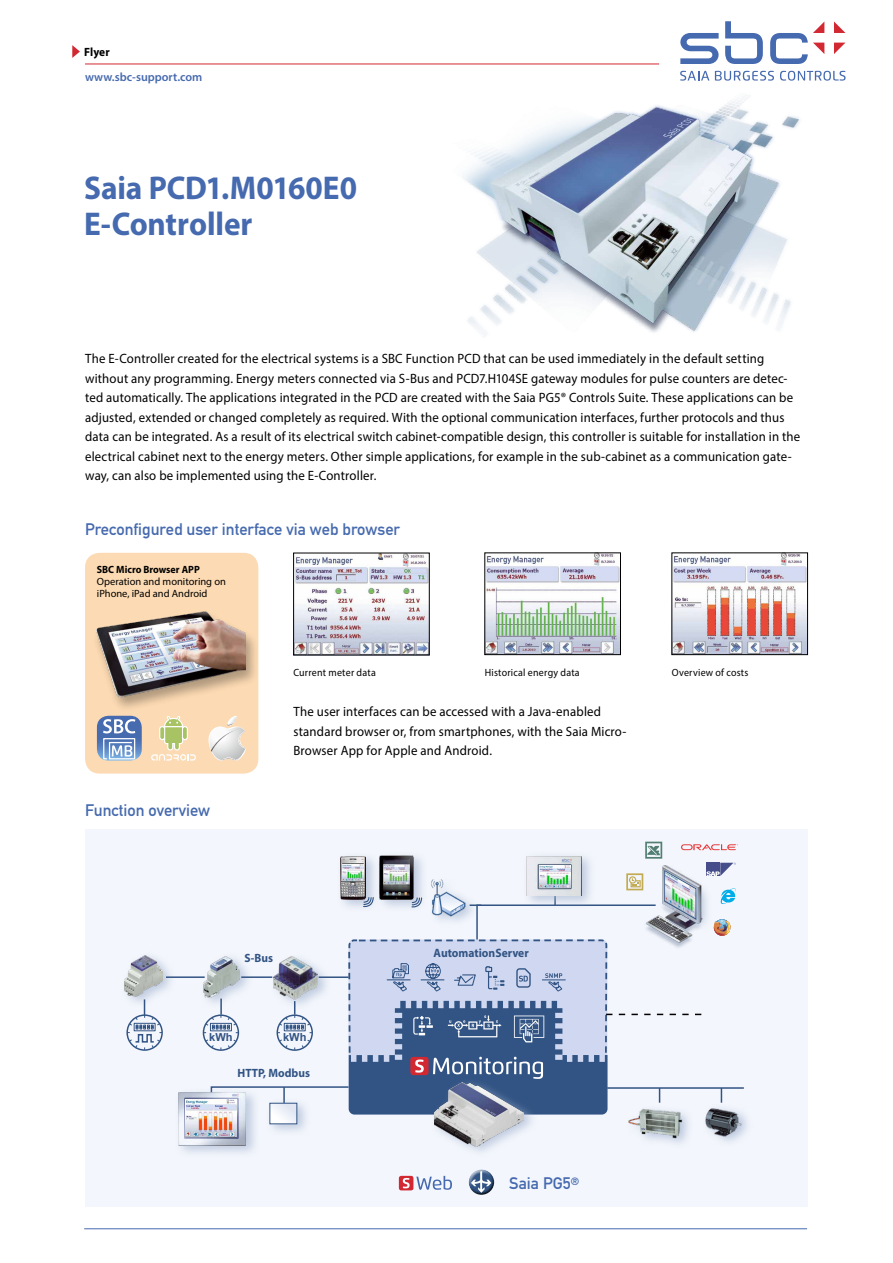
<style>
.page{position:relative;width:893px;height:1263px;background:#fff}
.page>*{position:absolute;margin:0;border:0;box-sizing:border-box;transform-origin:0 0}
.Headline__bold__22pt{font:700 33px "Myriad Pro";letter-spacing:-.005em;color:#466aaf;scale:.95 1}
.subtitel{font:16.5px "DIN Mittelschrift";color:#466aaf}
.Grundtext__9_13pt{font:13.5px/19.5px "Myriad Pro";letter-spacing:.015em;color:#000;scale:.95 1}
._004_Grundtext_9_12{font:700 12.15px "Myriad Pro";color:#325484;scale:.95 1}
.Webadresse_Support{font:600 12px "Myriad Pro";color:#466aaf}
._004_Grundtext_9_12-2{font:700 12px "Myriad Pro";color:#325484;scale:.95 1}
.Dokumententyp__8pt{font:700 12px "Myriad Pro";color:#000;scale:.95 1}
.t1{font:700 11.1px "Arial";color:#325484}
.t2{font:10.95px/12.1px "Myriad Pro";color:#000}
.t3{font:700 10.95px "Myriad Pro";color:#000}
.Grundtext__9_10pt{font:10.5px "Myriad Pro";letter-spacing:.025em;color:#000;scale:.95 1}
._005_Legende_7_8{font:10.5px/12px "Myriad Pro";color:#000}
._005_Legende_7_8-2{font:700 10.5px "Myriad Pro";color:#000;scale:.95 1}
</style>
<div class="page">
<svg style="left:680px;top:21px;width:165px;height:43px"></svg>
<svg style="left:680px;top:71px;width:29px;height:10px"></svg>
<svg style="left:715px;top:71px;width:59px;height:10px"></svg>
<svg style="left:780px;top:71px;width:66px;height:10px"></svg>
<svg style="left:72px;top:45px;width:8px;height:13px"></svg>
<hr style="left:85px;top:64px;width:574px;height:1px;background:#d22832">
<hr style="left:84px;top:1228px;width:723px;height:1px;background:#466aaf">
<img style="left:463px;top:95px;width:336px;height:240px">
<div style="left:85px;top:829px;width:723px;height:377px;background:#f3f6fc"></div>
<div style="left:702px;top:1103px;width:52px;height:45px;background:#a2b3cf;opacity:.65"></div>
<img style="left:702px;top:1106px;width:42px;height:31px">
<div style="left:626px;top:1104px;width:69px;height:46px;background:#a2b3cf;opacity:.65"></div>
<img style="left:627px;top:1114px;width:55px;height:26px">
<div style="left:121px;top:950px;width:56px;height:59px;background:#a2b3cf;opacity:.65"></div>
<img style="left:125px;top:955px;width:37px;height:42px">
<div style="left:126px;top:1014px;width:37px;height:37px;border:1px solid #325484;border-radius:50%"></div>
<div style="left:467px;top:1167px;width:28px;height:23px;background:#fff;opacity:.75"></div>
<div style="left:467px;top:1173px;width:28px;height:23px;background:#000;opacity:.75"></div>
<svg style="left:471px;top:1171px;width:20px;height:22px"></svg>
<hr style="left:166px;top:976px;width:39px;height:2px;background:#325484">
<div style="left:266px;top:1097px;width:46px;height:40px;background:#a2b3cf;opacity:.65"></div>
<svg style="left:271px;top:1114px;width:24px;height:8px"></svg>
<hr style="left:579px;top:1087px;width:165px;height:2px;background:#325484">
<div style="left:431px;top:1077px;width:107px;height:81px;background:#a2b3cf;opacity:.65"></div>
<img style="left:435px;top:1114px;width:89px;height:32px">
<svg style="left:127px;top:999px;width:35px;height:51px"></svg>
<div style="left:399px;top:1176px;width:14px;height:14px;background:#d22832;border-radius:2px"></div>
<svg style="left:416px;top:1176px;width:36px;height:14px"></svg>
<svg style="left:403px;top:1178px;width:7px;height:10px"></svg>
<svg style="left:203px;top:842px;width:535px;height:272px"></svg>
<div style="left:85px;top:553px;width:173px;height:220px;background:#fcdab3;border-radius:15px"></div>
<div style="left:92px;top:611px;width:167px;height:102px;background:#000;opacity:.3"></div>
<img style="left:97px;top:611px;width:149px;height:89px">
<svg style="left:97px;top:716px;width:45px;height:45px;background:#86a0ca"></svg>
<svg style="left:151px;top:716px;width:45px;height:45px"></svg>
<svg style="left:208px;top:716px;width:38px;height:45px"></svg>
<div style="left:174px;top:1087px;width:86px;height:71px;background:#a2b3cf;opacity:.65"></div>
<img style="left:178px;top:1093px;width:67px;height:52px">
<img style="left:186px;top:1100px;width:51px;height:37px">
<img style="left:295px;top:555px;width:132px;height:98px">
<img style="left:487px;top:555px;width:131px;height:98px">
<img style="left:674px;top:555px;width:132px;height:98px">
<div style="left:672px;top:553px;width:136px;height:102px;border:1px solid #000"></div>
<p class="Dokumententyp__8pt" style="left:84px;top:44px;width:28px">Flyer</p>
<p class="Webadresse_Support" style="left:85px;top:69px;width:119px">www.sbc-support.com</p>
<p class="Headline__bold__22pt" style="left:84px;top:166px;width:289px">Saia PCD1.M0160E0</p>
<p class="Headline__bold__22pt" style="left:84px;top:202px;width:179px">E-Controller</p>
<p class="Grundtext__9_13pt" style="left:85px;top:349px;width:754px">The E-Controller created for the electrical systems is a SBC Function PCD that can be used immediately in the default setting without any programming. Energy meters connected via S-Bus and PCD7.H104SE gateway modules for pulse counters are detec&shy;ted automatically. The applications integrated in the PCD are created with the Saia PG5® Controls Suite. These applications can be adjusted, extended or changed completely as required. With the optional communication interfaces, further protocols and thus data can be integrated. As a result of its electrical switch cabinet-compatible design, this controller is suitable for installation in the electrical cabinet next to the energy meters. Other simple applications, for example in the sub-cabinet as a communication gate&shy;way, can also be implemented using the E-Controller.</p>
<p class="subtitel" style="left:85px;top:520px;width:316px">Preconfigured user interface via web browser</p>
<p class="t3" style="left:97px;top:560px;width:67px">Saia®MB App</p>
<p class="t2" style="left:97px;top:577px;width:140px">Bedienen und beobachten auf iPone, iPad und Android</p>
<p class="_005_Legende_7_8-2" style="left:97px;top:562px;width:110px">SBC Micro Browser APP</p>
<p class="_005_Legende_7_8" style="left:97px;top:575px;width:131px">Operation and monitoring on iPhone, iPad and Android</p>
<p class="subtitel" style="left:85px;top:801px;width:127px">Function overview</p>
<p class="Grundtext__9_10pt" style="left:293px;top:665px;width:88px">Current meter data</p>
<p class="Grundtext__9_10pt" style="left:485px;top:665px;width:102px">Historical energy data</p>
<p class="Grundtext__9_10pt" style="left:672px;top:665px;width:82px">Overview of costs</p>
<p class="Grundtext__9_13pt" style="left:293px;top:701px;width:352px">The user interfaces can be accessed with a Java-enabled standard browser or, from smartphones, with the Saia Micro-<br>Browser App for Apple and Android.</p>
<p class="_004_Grundtext_9_12-2" style="left:245px;top:950px;width:31px">S-Bus</p>
<p class="_004_Grundtext_9_12" style="left:434px;top:945px;width:102px">AutomationServer</p>
<p class="t1" style="left:209px;top:1030px;width:25px">kWh</p>
<p class="t1" style="left:283px;top:1030px;width:25px">kWh</p>
<p class="_004_Grundtext_9_12-2" style="left:238px;top:1065px;width:78px">HTTP, Modbus</p>
<p class="subtitel" style="left:509px;top:1174px;width:72px">Saia PG5<sup>®</sup></p>
</div>
